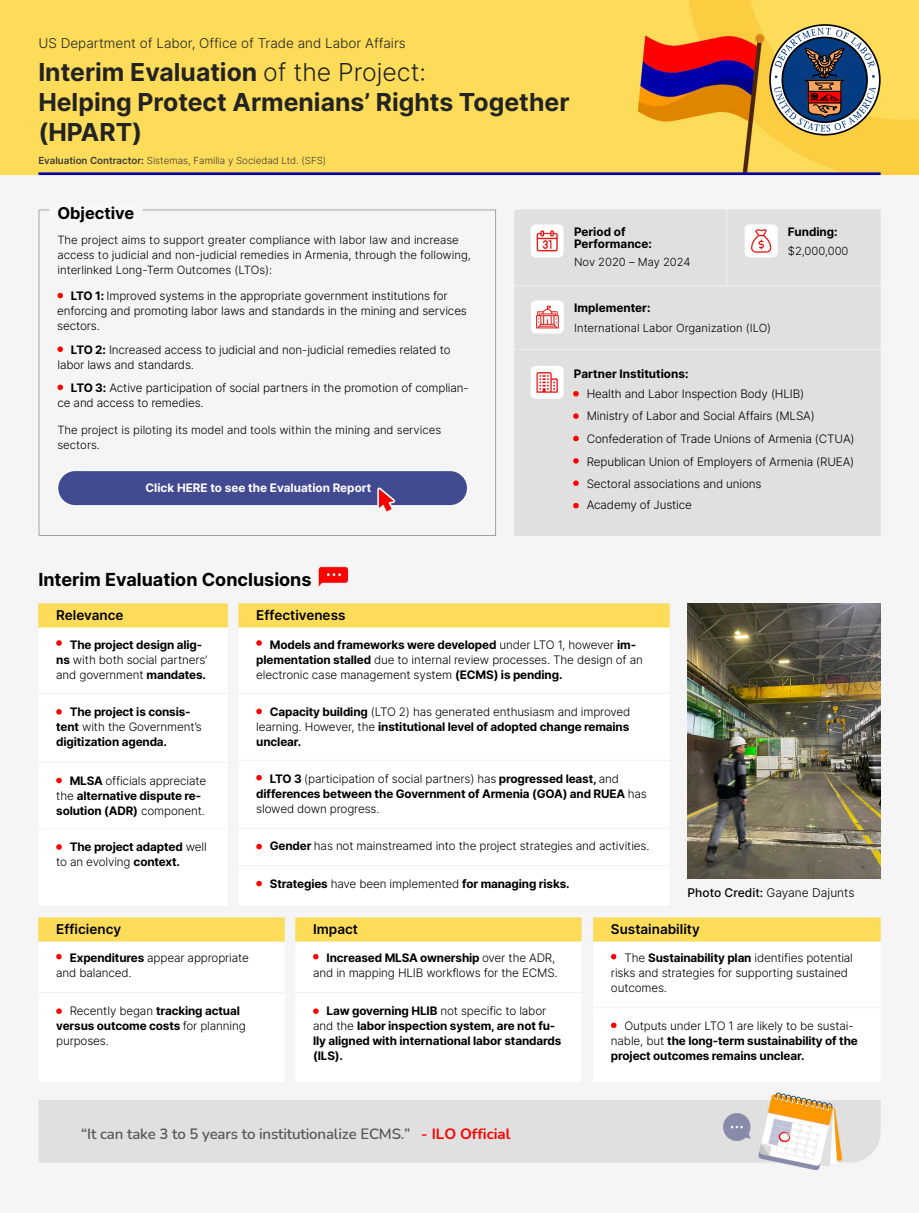
<style>
.page{position:relative;width:919px;height:1213px;background:#fff}
.page>*{position:absolute;margin:0;border:0;box-sizing:border-box;transform-origin:0 0}
.t1{font:700 24.75px/29.7px "Inter";color:#232323}
.t2{font:700 18px "Inter";color:#000}
.t3{font:700 16.35px "Inter";color:#000}
.t4{font:600 15px "Nunito";letter-spacing:-.01em;color:#575756}
.t5{font:600 13.5px "Inter";color:#000}
.t6{font:300 13.5px "Inter";color:#232323}
.t7{font:300 12px "Inter";color:#000}
.t8{font:300 11.7px/15px "Inter";letter-spacing:-.01em;color:#000}
.t9{font:700 11.7px/15px "Inter";letter-spacing:-.01em;color:#000}
.t10{font:700 11.7px "Inter";color:#fff}
.t11{font:300 11.4px/15px "Inter";color:#000}
.t12{font:300 11.25px "Inter";color:#000}
.t13{font:300 9.75px "Inter";color:#3d3c3b}
.s1{font-weight:300}
.s2{font-weight:600}
.s3{font-weight:700}
.s4{font-weight:500}
.s5{font-weight:700;color:#f00}
</style>
<div class="page">
<img style="left:0;top:0;width:918px;height:1212px">
<svg style="left:768px;top:23px;width:113px;height:113px"></svg>
<svg style="left:57px;top:293px;width:6px;height:5px"></svg>
<svg style="left:57px;top:346px;width:6px;height:6px"></svg>
<svg style="left:57px;top:384px;width:6px;height:6px"></svg>
<svg style="left:573px;top:391px;width:5px;height:5px"></svg>
<svg style="left:573px;top:413px;width:5px;height:6px"></svg>
<svg style="left:573px;top:435px;width:5px;height:6px"></svg>
<svg style="left:573px;top:458px;width:5px;height:5px"></svg>
<svg style="left:573px;top:480px;width:5px;height:6px"></svg>
<svg style="left:573px;top:503px;width:5px;height:5px"></svg>
<svg style="left:56px;top:640px;width:6px;height:5px"></svg>
<svg style="left:256px;top:640px;width:6px;height:5px"></svg>
<svg style="left:56px;top:709px;width:6px;height:5px"></svg>
<svg style="left:256px;top:708px;width:6px;height:6px"></svg>
<svg style="left:56px;top:777px;width:6px;height:6px"></svg>
<svg style="left:256px;top:774px;width:6px;height:6px"></svg>
<svg style="left:56px;top:844px;width:6px;height:5px"></svg>
<svg style="left:256px;top:843px;width:6px;height:6px"></svg>
<svg style="left:256px;top:880px;width:6px;height:6px"></svg>
<svg style="left:56px;top:953px;width:6px;height:6px"></svg>
<svg style="left:313px;top:953px;width:5px;height:6px"></svg>
<svg style="left:611px;top:953px;width:5px;height:6px"></svg>
<svg style="left:56px;top:1008px;width:6px;height:5px"></svg>
<svg style="left:313px;top:1008px;width:6px;height:5px"></svg>
<svg style="left:611px;top:1022px;width:5px;height:6px"></svg>
<img style="left:687px;top:603px;width:193px;height:275px">
<p class="t6" style="left:38px;top:34px;width:369px">US Department of Labor, Office of Trade and Labor Affairs</p>
<h1 class="t1" style="left:38px;top:57px;width:532px">Interim Evaluation <span class="s1">of the Project:<br></span>Helping Protect Armenians’ Rights Together (HPART)</h1>
<p class="t13" style="left:38px;top:154px;width:289px"><span class="s2">Evaluation Contractor:</span> Sistemas, Familia y Sociedad Ltd. (SFS)</p>
<h3 class="t3" style="left:57px;top:201px;width:78px">Objective</h3>
<p class="t11" style="left:57px;top:232px;width:415px">The project aims to support greater compliance with labor law and increase access to judicial and non-judicial remedies in Armenia, through the following, interlinked Long-Term Outcomes (LTOs):</p>
<p class="t8" style="left:57px;top:288px;width:411px;text-indent:14px"><span class="s3">LTO 1:</span> Improved systems in the appropriate government institutions for enforcing and promoting labor laws and standards in the mining and services sectors.</p>
<p class="t8" style="left:57px;top:342px;width:394px;text-indent:14px"><span class="s3">LTO 2:</span> Increased access to judicial and non-judicial remedies related to labor laws and standards.</p>
<p class="t9" style="left:574px;top:226px;width:79px;line-height:12px">Period of<br>Performance:</p>
<p class="t9" style="left:788px;top:224px;width:51px">Funding:</p>
<p class="t12" style="left:788px;top:243px;width:62px">$2,000,000</p>
<p class="t12" style="left:574px;top:254px;width:118px">Nov 2020 – May 2024</p>
<p class="t9" style="left:574px;top:300px;width:78px">Implementer:</p>
<p class="t12" style="left:574px;top:319px;width:198px">International Labor Organization (ILO)</p>
<p class="t9" style="left:574px;top:366px;width:116px">Partner Institutions:</p>
<p class="t8" style="left:57px;top:380px;width:413px;text-indent:14px"><span class="s3">LTO 3:</span> Active participation of social partners in the promotion of complian&shy;ce and access to remedies.</p>
<p class="t8" style="left:586px;top:382px;width:229px;line-height:22.5px">Health and Labor Inspection Body (HLIB)<br>Ministry of Labor and Social Affairs (MLSA)</p>
<p class="t11" style="left:57px;top:422px;width:385px">The project is piloting its model and tools within the mining and services sectors.</p>
<p class="t8" style="left:586px;top:427px;width:269px;line-height:22.5px;text-align:justify">Confederation of Trade Unions of Armenia (CTUA)<br>Republican Union of Employers of Armenia (RUEA)<br>Sectoral associations and unions</p>
<p class="t10" style="left:145px;top:479px;width:227px">Click HERE to see the Evaluation Report</p>
<p class="t8" style="left:586px;top:497px;width:107px">Academy of Justice</p>
<h2 class="t2" style="left:38px;top:566px;width:275px">Interim Evaluation Conclusions</h2>
<p class="t5" style="left:256px;top:605px;width:91px">Effectiveness</p>
<p class="t8" style="left:56px;top:636px;width:153px;text-indent:14px"><span class="s3">The project design alig&shy;ns</span> with both social partners’ and government <span class="s3">mandates.</span></p>
<p class="t8" style="left:256px;top:636px;width:388px;text-indent:13px"><span class="s3">Models and frameworks were developed</span> under LTO 1, however <span class="s3">im&shy;plementation stalled</span> due to internal review processes. The design of an electronic case management system <span class="s3">(ECMS) is pending.</span></p>
<p class="t9" style="left:56px;top:703px;width:147px;text-indent:14px">The project is consis&shy;tent <span class="s1">with the Government’s </span>digitization agenda.</p>
<p class="t9" style="left:256px;top:703px;width:375px;text-align:justify;text-indent:14px">Capacity building <span class="s1">(LTO 2) has generated enthusiasm and improved learning. However, the</span> institutional level of adopted change remains unclear.</p>
<p class="t9" style="left:56px;top:772px;width:151px;text-indent:14px">MLSA <span class="s1">officials appreciate the</span> alternative dispute re&shy;solution (ADR) <span class="s1">component.</span></p>
<p class="t9" style="left:256px;top:770px;width:392px;text-indent:14px">LTO 3 <span class="s1">(participation of social partners) has</span> progressed least, <span class="s1">and </span>differences between the Government of Armenia (GOA) and RUEA <span class="s1">has slowed down progress.</span></p>
<p class="t9" style="left:56px;top:839px;width:152px;text-indent:14px">The project adapted <span class="s1">well to an evolving</span> context.</p>
<p class="t8" style="left:270px;top:838px;width:381px"><span class="s3">Gender</span> has not mainstreamed into the project strategies and activities.</p>
<p class="t9" style="left:270px;top:875px;width:301px">Strategies <span class="s1">have been implemented</span> for managing risks.</p>
<p class="t5" style="left:56px;top:919px;width:67px">Efficiency</p>
<p class="t5" style="left:313px;top:919px;width:46px">Impact</p>
<p class="t5" style="left:611px;top:919px;width:90px">Sustainability</p>
<p class="t8" style="left:56px;top:950px;width:194px;text-indent:14px"><span class="s3">Expenditures</span> appear appropriate and balanced.</p>
<p class="t8" style="left:313px;top:950px;width:246px;text-align:right"><span class="s3">Increased MLSA ownership</span> over the ADR, and in mapping HLIB workflows for the ECMS.</p>
<p class="t8" style="left:611px;top:950px;width:243px;text-indent:14px">The <span class="s3">Sustainability plan</span> identifies potential risks and strategies for supporting sustained outcomes.</p>
<p class="t8" style="left:56px;top:1002px;width:191px;text-indent:14px">Recently began <span class="s3">tracking actual versus outcome costs</span> for planning purposes.</p>
<p class="t9" style="left:313px;top:1002px;width:250px;text-indent:14px">Law governing HLIB <span class="s1">not specific to labor and the</span> labor inspection system, are not fu&shy;lly aligned with international labor standards (ILS).</p>
<p class="t5" style="left:56px;top:605px;width:69px">Relevance</p>
<p class="t7" style="left:687px;top:884px;width:168px"><span class="s4">Photo Credit:</span> Gayane Dajunts</p>
<p class="t9" style="left:611px;top:1017px;width:248px;text-indent:14px"><span class="s1">Outputs under LTO 1 are likely to be sustai&shy;nable, but</span> the long-term sustainability of the project outcomes remains unclear.</p>
<p class="t4" style="left:81px;top:1123px;width:431px">“It can take 3 to 5 years to institutionalize ECMS.” <span class="s5">- ILO Official</span></p>
</div>
